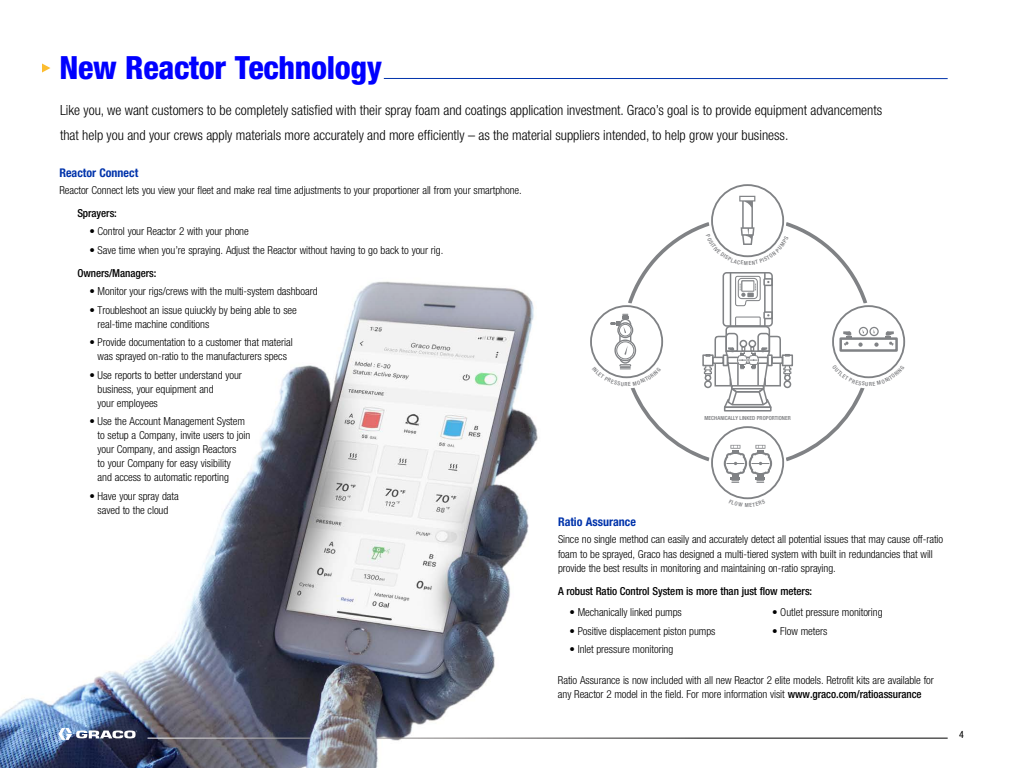
<style>
.page{position:relative;width:1024px;height:768px;background:#fff}
.page>*{position:absolute;margin:0;border:0;box-sizing:border-box;transform-origin:0 0}
.t1{font:800 condensed 32px "Helvetica Neue LT Std";letter-spacing:-.01em;color:#00f}
.t2{font:300 condensed 14px/25px "Helvetica Neue LT Std";color:#000}
.t3{font:700 condensed 12px "Helvetica Neue LT Std";color:#0033ab}
.t4{font:300 condensed 11px/14px "Helvetica Neue LT Std";letter-spacing:-.005em;color:#000}
.t5{font:500 condensed 11px "Helvetica Neue LT Std";letter-spacing:-.005em;color:#000}
.t6{font:condensed 10px "Helvetica Neue LT Std";color:#000}
.t7{font:500 condensed 5.6px "Helvetica Neue LT Std";letter-spacing:.01em;color:#77787b}
.s1{font-weight:500}
</style>
<div class="page">
<img style="left:0;top:281px;width:691px;height:487px">
<hr style="left:384px;top:78px;width:564px;height:1px;background:#0033ab">
<svg style="left:42px;top:63px;width:8px;height:10px"></svg>
<svg style="left:58px;top:728px;width:79px;height:12px"></svg>
<hr style="left:147px;top:738px;width:163px;height:1px;background:#fff">
<hr style="left:377px;top:738px;width:571px;height:1px;background:#fff">
<svg style="left:592px;top:196px;width:313px;height:287px"></svg>
<h1 class="t1" style="left:59px;top:48px;width:324px">New Reactor Technology</h1>
<p class="t2" style="left:60px;top:97px;width:824px">Like you, we want customers to be completely satisfied with their spray foam and coatings application investment. Graco’s goal is to provide equipment advancements that help you and your crews apply materials more accurately and more efficiently – as the material suppliers intended, to help grow your business.</p>
<p class="t3" style="left:59px;top:165px;width:80px">Reactor Connect</p>
<p class="t4" style="left:59px;top:183px;width:464px">Reactor Connect lets you view your fleet and make real time adjustments to your proportioner all from your smartphone.</p>
<p class="t5" style="left:77px;top:206px;width:41px">Sprayers:</p>
<p class="t4" style="left:89px;top:224px;width:161px">• Control your Reactor 2 with your phone</p>
<p class="t4" style="left:89px;top:243px;width:356px">• Save time when you’re spraying. Adjust the Reactor without having to go back to your rig.</p>
<p class="t5" style="left:77px;top:266px;width:81px">Owners/Managers:</p>
<p class="t4" style="left:89px;top:284px;width:230px">• Monitor your rigs/crews with the multi-system dashboard</p>
<p class="t4" style="left:98px;top:303px;width:201px;text-indent:-8px">• Troubleshoot an issue quiuckly by being able to see real-time machine conditions</p>
<p class="t4" style="left:89px;top:335px;width:205px;text-align:center">• Provide documentation to a customer that material was sprayed on-ratio to the manufacturers specs</p>
<p class="t4" style="left:98px;top:368px;width:146px;text-indent:-8px">• Use reports to better understand your business, your equipment and<br>your employees</p>
<p class="t4" style="left:98px;top:414px;width:154px;text-indent:-8px">• Use the Account Management System to setup a Company, invite users to join your Company, and assign Reactors<br>to your Company for easy visibility<br>and access to automatic reporting</p>
<p class="t4" style="left:89px;top:489px;width:91px;text-align:center">• Have your spray data saved to the cloud</p>
<p class="t7" style="left:704px;top:415px;width:88px">MECHANICALLY LINKED PROPORTIONER</p>
<p class="t3" style="left:558px;top:515px;width:80px">Ratio Assurance</p>
<p class="t4" style="left:558px;top:533px;width:387px">Since no single method can easily and accurately detect all potential issues that may cause off-ratio foam to be sprayed, Graco has designed a multi-tiered system with built in redundancies that will provide the best results in monitoring and maintaining on-ratio spraying.</p>
<p class="t5" style="left:558px;top:584px;width:256px">A robust Ratio Control System is more than just flow meters:</p>
<p class="t4" style="left:569px;top:605px;width:114px">• Mechanically linked pumps</p>
<p class="t4" style="left:569px;top:624px;width:148px">• Positive displacement piston pumps</p>
<p class="t4" style="left:569px;top:642px;width:105px">• Inlet pressure monitoring</p>
<p class="t4" style="left:772px;top:605px;width:112px">• Outlet pressure monitoring</p>
<p class="t4" style="left:772px;top:624px;width:57px">• Flow meters</p>
<p class="t4" style="left:558px;top:673px;width:378px">Ratio Assurance is now included with all new Reactor 2 elite models. Retrofit kits are available for any Reactor 2 model in the field. For more information visit <span class="s1">www.graco.com/ratioassurance</span></p>
<p class="t6" style="left:959px;top:729px;width:6px">4</p>
</div>
